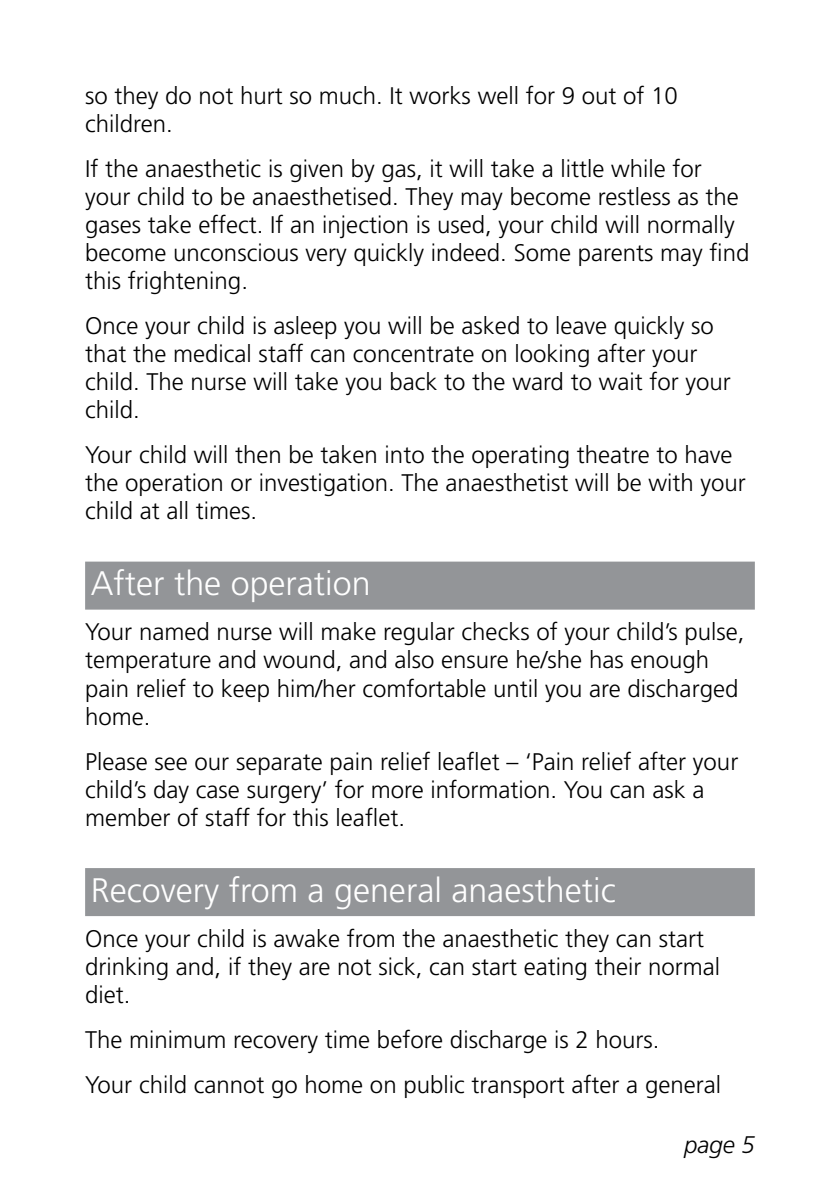
<style>
.page{position:relative;width:840px;height:1191px;background:#fff}
.page>*{position:absolute;margin:0;border:0;box-sizing:border-box;transform-origin:0 0}
.t1{font:300 34px "Frutiger";color:#fff}
.t2{font:300 24px/28px "Frutiger";color:#000}
.t3{font:italic 300 24px "Frutiger";color:#000}
</style>
<div class="page">
<div style="left:85px;top:561px;width:669px;height:48px;background:#939598"></div>
<div style="left:85px;top:868px;width:669px;height:48px;background:#939598"></div>
<p class="t2" style="left:85px;top:82px;width:594px">so they do not hurt so much. It works well for 9 out of 10 children.</p>
<p class="t2" style="left:85px;top:155px;width:665px">If the anaesthetic is given by gas, it will take a little while for your child to be anaesthetised. They may become restless as the gases take effect. If an injection is used, your child will normally become unconscious very quickly indeed. Some parents may find this frightening.</p>
<p class="t2" style="left:85px;top:312px;width:647px">Once your child is asleep you will be asked to leave quickly so that the medical staff can concentrate on looking after your child. The nurse will take you back to the ward to wait for your child.</p>
<p class="t2" style="left:85px;top:441px;width:662px">Your child will then be taken into the operating theatre to have the operation or investigation. The anaesthetist will be with your child at all times.</p>
<h1 class="t1" style="left:91px;top:564px;width:281px">After the operation</h1>
<p class="t2" style="left:85px;top:618px;width:660px">Your named nurse will make regular checks of your child’s pulse, temperature and wound, and also ensure he/she has enough pain relief to keep him/her comfortable until you are discharged home.</p>
<p class="t2" style="left:85px;top:747px;width:654px">Please see our separate pain relief leaflet – ‘Pain relief after your child’s day case surgery’ for more information. You can ask a member of staff for this leaflet.</p>
<h1 class="t1" style="left:91px;top:871px;width:526px">Recovery from a general anaesthetic</h1>
<p class="t2" style="left:85px;top:924px;width:636px">Once your child is awake from the anaesthetic they can start drinking and, if they are not sick, can start eating their normal diet.</p>
<p class="t2" style="left:85px;top:1017px;width:637px;line-height:45px">The minimum recovery time before discharge is 2 hours.<br>Your child cannot go home on public transport after a general</p>
<p class="t3" style="left:683px;top:1131px;width:72px">page 5</p>
</div>
